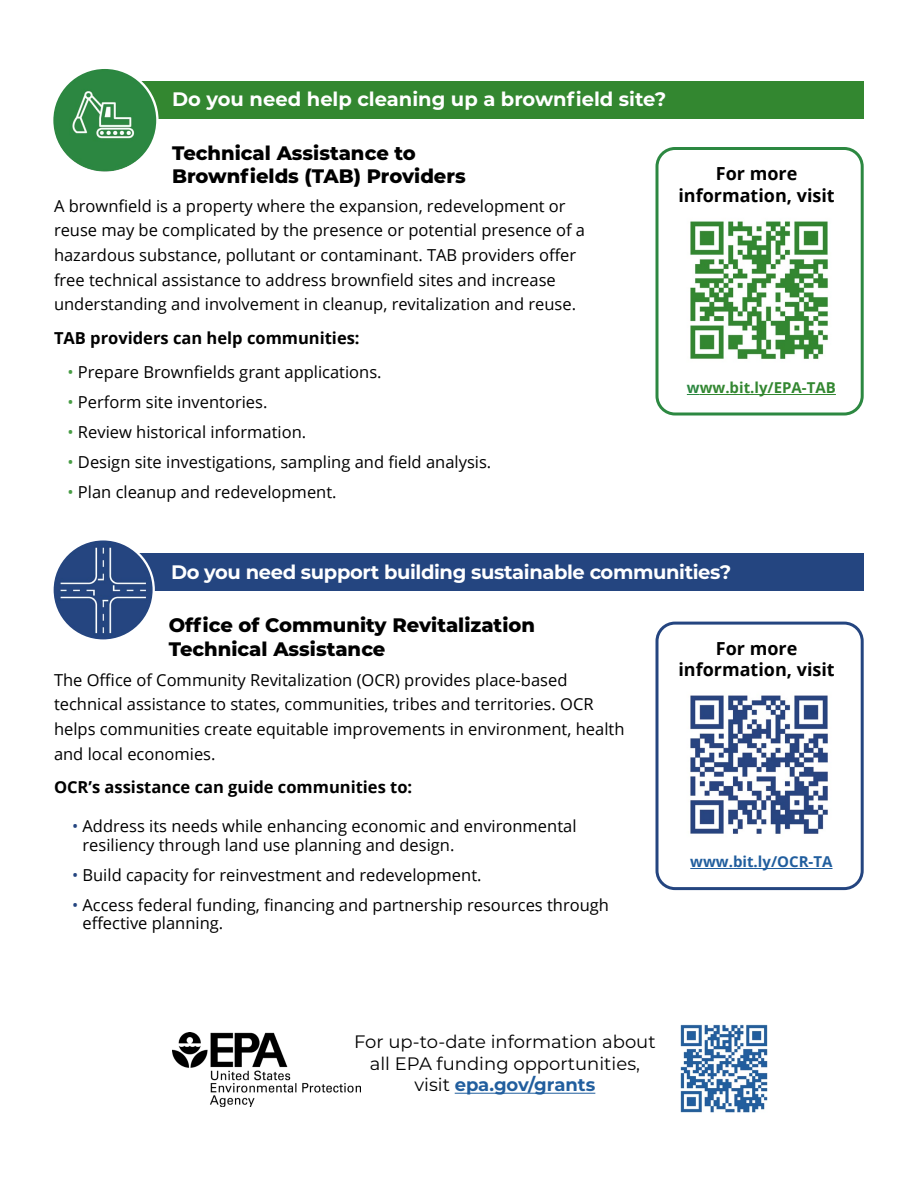
<style>
.page{position:relative;width:918px;height:1188px;background:#fff}
.page>*{position:absolute;margin:0;border:0;box-sizing:border-box;transform-origin:0 0}
.t1{font:800 19.5px/23.4px "Montserrat";color:#000}
.t2{font:700 19.5px "Montserrat";letter-spacing:-.02em;color:#fff}
.t3{font:700 19.5px "Montserrat";color:#fff}
.Last_link{font:18px/21.6px "Montserrat";color:#000;text-align:center}
.FOR_MORE{font:700 18px/21.6px "Open Sans";color:#000;text-align:center}
.t4{font:16.5px/24.6px "Open Sans";color:#000}
.t5{font:700 16.5px "Open Sans";color:#000}
.t6{font:700 15px "Open Sans";color:#338731}
.t7{font:700 15px "Open Sans";color:#215e9e}
.s1{color:#499d46}
.s2{color:#2c8841}
.s3{color:#244580}
.s4{font-weight:700;color:#215e9e}
</style>
<div class="page">
<div style="left:88px;top:553px;width:776px;height:38px;background:#244580"></div>
<img style="left:54px;top:541px;width:99px;height:98px">
<div style="left:51px;top:538px;width:104px;height:104px;border:2px solid #fff;border-radius:50%"></div>
<div style="left:656px;top:622px;width:208px;height:268px;border:3px solid #244580;border-radius:18px"></div>
<div style="left:88px;top:82px;width:776px;height:37px;background:#338730"></div>
<img style="left:54px;top:70px;width:103px;height:101px">
<div style="left:51px;top:67px;width:108px;height:107px;border:2px solid #fff;border-radius:50%"></div>
<div style="left:656px;top:147px;width:208px;height:269px;border:3px solid #2c8841;border-radius:18px"></div>
<img style="left:690px;top:221px;width:138px;height:139px">
<svg style="left:687px;top:394px;width:13px;height:1px"></svg>
<hr style="left:700px;top:394px;width:136px;height:1px;background:#338731">
<img style="left:690px;top:695px;width:138px;height:139px">
<hr style="left:690px;top:868px;width:143px;height:1px;background:#215e9e">
<img style="left:173px;top:1033px;width:188px;height:74px">
<hr style="left:455px;top:1093px;width:140px;height:1px;background:#215e9e">
<img style="left:680px;top:1024px;width:88px;height:89px">
<h2 class="t3" style="left:172px;top:85px;width:496px">Do you need help cleaning up a brownfield site?</h2>
<h3 class="t1" style="left:172px;top:140px;width:245px">Technical Assistance to</h3>
<h3 class="t1" style="left:172px;top:163px;width:295px">Brownfields (TAB) Providers</h3>
<p class="t4" style="left:54px;top:193px;width:533px">A brownfield is a property where the expansion, redevelopment or reuse may be complicated by the presence or potential presence of a hazardous substance, pollutant or contaminant. TAB providers offer free technical assistance to address brownfield sites and increase understanding and involvement in cleanup, revitalization and reuse.</p>
<p class="t5" style="left:54px;top:326px;width:307px">TAB providers can help communities:</p>
<p class="t4" style="left:67px;top:359px;width:316px"><span class="s1">•</span> Prepare Brownfields grant applications.</p>
<p class="t4" style="left:67px;top:389px;width:201px"><span class="s1">•</span> Perform site inventories.</p>
<p class="t4" style="left:67px;top:419px;width:240px"><span class="s1">•</span> Review historical information.</p>
<p class="t4" style="left:67px;top:449px;width:425px"><span class="s1">•</span> Design site investigations, sampling and field analysis.</p>
<p class="t4" style="left:67px;top:479px;width:271px"><span class="s1">•</span> Plan cleanup and redevelopment.</p>
<p class="FOR_MORE" style="left:678px;top:162px;width:158px">For more information, visit</p>
<p class="t6" style="left:687px;top:377px;width:151px"><span class="s2">w</span>ww.bit.ly/EPA-TAB</p>
<h2 class="t2" style="left:171px;top:558px;width:562px">Do you need support building sustainable communities?</h2>
<h3 class="t1" style="left:169px;top:613px;width:368px">Office of Community Revitalization<br>Technical Assistance</h3>
<p class="t4" style="left:54px;top:667px;width:572px">The Office of Community Revitalization (OCR) provides place-based technical assistance to states, communities, tribes and territories. OCR helps communities create equitable improvements in environment, health and local economies.</p>
<p class="t5" style="left:54px;top:775px;width:360px">OCR’s assistance can guide communities to:</p>
<p class="t4" style="left:82px;top:817px;width:496px;line-height:18.6px;text-indent:-10px"><span class="s3">•</span> Address its needs while enhancing economic and environmental resiliency through land use planning and design.</p>
<p class="t4" style="left:72px;top:862px;width:411px"><span class="s3">•</span> Build capacity for reinvestment and redevelopment.</p>
<p class="t4" style="left:82px;top:895px;width:528px;line-height:18.6px;text-indent:-10px"><span class="s3">•</span> Access federal funding, financing and partnership resources through effective planning.</p>
<p class="FOR_MORE" style="left:678px;top:637px;width:158px">For more information, visit</p>
<p class="t7" style="left:690px;top:851px;width:144px">www.bit.ly/OCR-TA</p>
<p class="Last_link" style="left:354px;top:1030px;width:303px">For up-to-date information about all EPA funding opportunities, visit <span class="s4">epa.gov/grants</span></p>
</div>
